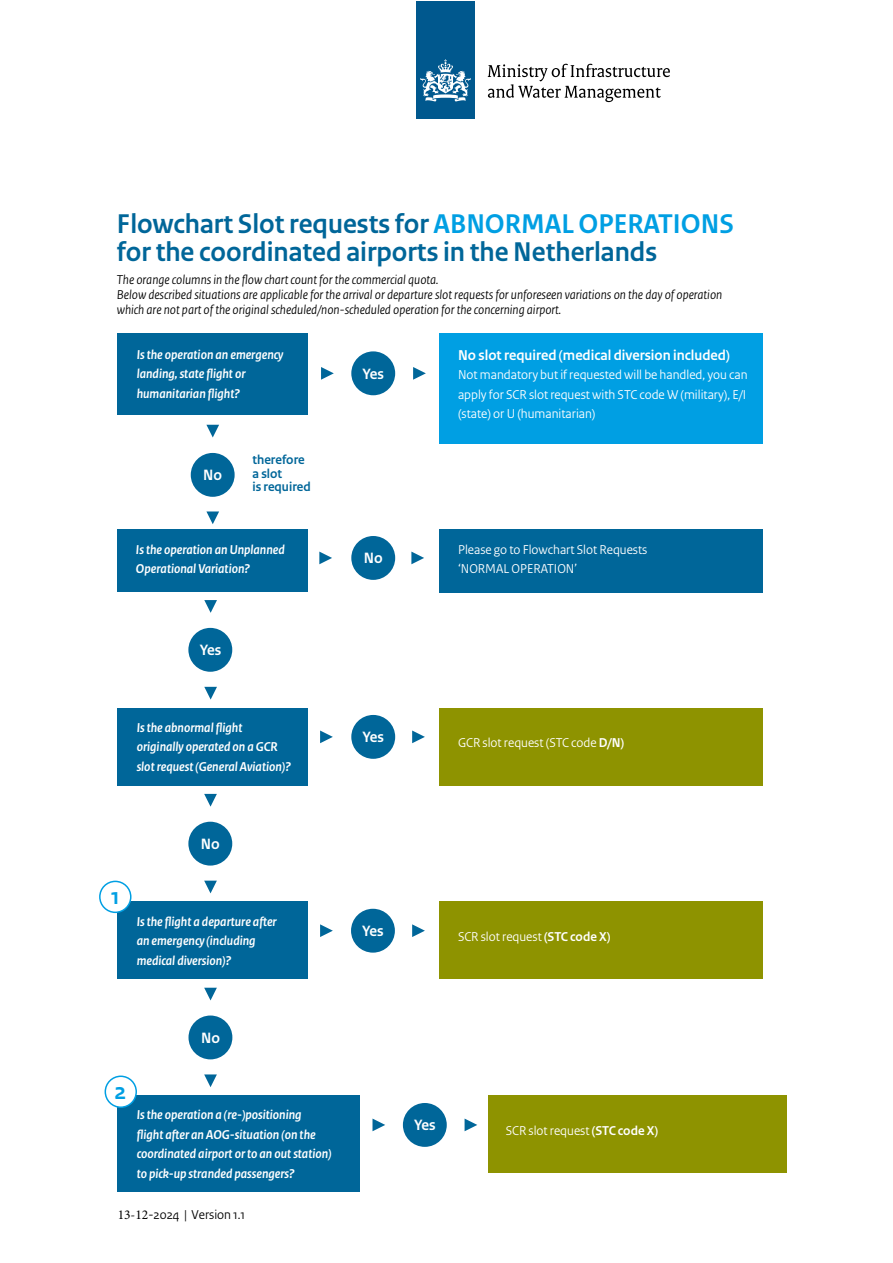
<style>
.page{position:relative;width:893px;height:1263px;background:#fff}
.page>*{position:absolute;margin:0;border:0;box-sizing:border-box;transform-origin:0 0}
.t1{font:700 28.5px/28.5px "Rijksoverheid Sans Heading";color:#069}
.t2{font:700 24px "Rijksoverheid Sans Heading";color:#009fe3}
.t3{font:700 15.75px "Rijksoverheid Sans Heading";color:#fff}
.t4{font:700 15px "Rijksoverheid Sans Heading";color:#fff}
.t5{font:italic 700 13.5px/19.5px "Rijksoverheid Sans Heading";color:#fff}
.t6{font:italic 13.5px/15px "Rijksoverheid Sans Heading";color:#000}
.t7{font:13.5px/19.5px "Rijksoverheid Sans Heading";color:#fff;text-align:justify}
.t8{font:700 13.5px "Rijksoverheid Sans Heading";color:#069}
.t9{font:13.5px "Rijksoverheid Sans Heading";color:#000}
.s1{color:#009fe3}
.s2{font-family:"Minion Pro"}
.s3{font-weight:700}
</style>
<div class="page">
<div style="left:118px;top:333px;width:190px;height:82px;background:#069"></div>
<div style="left:439px;top:333px;width:323px;height:111px;background:#009fe3"></div>
<div style="left:416px;top:1px;width:59px;height:117px;background:#00588e"></div>
<svg style="left:420px;top:59px;width:51px;height:43px"></svg>
<svg style="left:488px;top:64px;width:182px;height:38px"></svg>
<svg style="left:321px;top:367px;width:13px;height:13px"></svg>
<svg style="left:413px;top:367px;width:13px;height:13px"></svg>
<div style="left:117px;top:529px;width:190px;height:62px;background:#069"></div>
<div style="left:439px;top:529px;width:323px;height:63px;background:#069"></div>
<svg style="left:319px;top:552px;width:13px;height:12px"></svg>
<svg style="left:411px;top:552px;width:13px;height:12px"></svg>
<svg style="left:206px;top:425px;width:13px;height:12px"></svg>
<svg style="left:206px;top:511px;width:13px;height:13px"></svg>
<svg style="left:204px;top:600px;width:13px;height:13px"></svg>
<svg style="left:204px;top:687px;width:13px;height:12px"></svg>
<div style="left:118px;top:708px;width:190px;height:77px;background:#069"></div>
<svg style="left:320px;top:730px;width:13px;height:13px"></svg>
<svg style="left:412px;top:730px;width:13px;height:13px"></svg>
<div style="left:439px;top:708px;width:323px;height:77px;background:#8e9300"></div>
<svg style="left:204px;top:794px;width:13px;height:13px"></svg>
<svg style="left:204px;top:881px;width:13px;height:12px"></svg>
<div style="left:118px;top:901px;width:190px;height:78px;background:#069"></div>
<svg style="left:320px;top:924px;width:13px;height:13px"></svg>
<svg style="left:412px;top:924px;width:13px;height:13px"></svg>
<div style="left:439px;top:901px;width:323px;height:78px;background:#8e9300"></div>
<svg style="left:204px;top:988px;width:13px;height:12px"></svg>
<svg style="left:204px;top:1074px;width:13px;height:13px"></svg>
<div style="left:118px;top:1095px;width:242px;height:97px;background:#069"></div>
<svg style="left:372px;top:1118px;width:13px;height:13px"></svg>
<svg style="left:465px;top:1118px;width:12px;height:13px"></svg>
<div style="left:488px;top:1095px;width:298px;height:78px;background:#8e9300"></div>
<div style="left:191px;top:453px;width:44px;height:44px;background:#069;border-radius:50%"></div>
<div style="left:351px;top:536px;width:44px;height:44px;background:#069;border-radius:50%"></div>
<div style="left:188px;top:822px;width:44px;height:43px;background:#069;border-radius:50%"></div>
<div style="left:188px;top:1015px;width:44px;height:44px;background:#069;border-radius:50%"></div>
<div style="left:351px;top:351px;width:44px;height:44px;background:#069;border-radius:50%"></div>
<div style="left:188px;top:628px;width:44px;height:44px;background:#069;border-radius:50%"></div>
<div style="left:351px;top:715px;width:44px;height:44px;background:#069;border-radius:50%"></div>
<div style="left:351px;top:909px;width:44px;height:44px;background:#069;border-radius:50%"></div>
<div style="left:403px;top:1103px;width:44px;height:44px;background:#069;border-radius:50%"></div>
<div style="left:100px;top:881px;width:31px;height:31px;background:#fff;border-radius:50%"></div>
<div style="left:99px;top:881px;width:33px;height:32px;border:2px solid #009fe3;border-radius:50%"></div>
<div style="left:105px;top:1076px;width:31px;height:31px;background:#fff;border-radius:50%"></div>
<div style="left:105px;top:1075px;width:32px;height:33px;border:2px solid #009fe3;border-radius:50%"></div>
<p class="t1" style="left:117px;top:210px;width:618px">Flowchart Slot requests for <span class="s1">ABNORMAL OPERATIONS </span>for the coordinated airports in the Netherlands</p>
<p class="t6" style="left:117px;top:272px;width:607px">The orange columns in the flow chart count for the commercial quota.<br>Below described situations are applicable for the arrival or departure slot requests for unforeseen variations on the day of operation which are not part of the original scheduled/non-scheduled operation for the concerning airport.</p>
<p class="t5" style="left:137px;top:345px;width:148px">Is the operation an emergency landing, state flight or humanitarian flight?</p>
<p class="t4" style="left:458px;top:346px;width:273px">No slot required (medical diversion included)</p>
<p class="t3" style="left:363px;top:365px;width:23px">Yes</p>
<p class="t7" style="left:458px;top:365px;width:291px">Not mandatory but if requested will be handled, you can apply for SCR slot request with STC code W (military), E/I (state) or U (humanitarian)</p>
<p class="t3" style="left:203px;top:466px;width:20px">No</p>
<p class="t8" style="left:253px;top:452px;width:54px">therefore</p>
<p class="t8" style="left:253px;top:466px;width:31px">a slot</p>
<p class="t8" style="left:253px;top:479px;width:60px">is required</p>
<p class="t5" style="left:136px;top:540px;width:150px">Is the operation an Unplanned<br>Operational Variation?</p>
<p class="t7" style="left:458px;top:540px;width:191px">Please go to Flowchart Slot Requests ‘NORMAL OPERATION’</p>
<p class="t3" style="left:364px;top:549px;width:20px">No</p>
<p class="t3" style="left:200px;top:641px;width:23px">Yes</p>
<p class="t5" style="left:137px;top:718px;width:156px">Is the abnormal flight originally operated on a GCR slot request (General Aviation)?</p>
<p class="t2" style="left:111px;top:882px;width:10px">1</p>
<p class="t3" style="left:201px;top:835px;width:20px">No</p>
<p class="t5" style="left:137px;top:912px;width:142px">Is the flight a departure after an emergency (including medical diversion)?</p>
<p class="t3" style="left:201px;top:1029px;width:20px">No</p>
<p class="t2" style="left:114px;top:1077px;width:13px">2</p>
<p class="t5" style="left:137px;top:1105px;width:196px">Is the operation a (re-)positioning flight after an AOG-situation (on the coordinated airport or to an out station) to pick-up stranded passengers?</p>
<p class="t9" style="left:118px;top:1207px;width:129px"><span class="s2">13-12</span>-2024 | Version 1.1</p>
<p class="t3" style="left:363px;top:728px;width:23px">Yes</p>
<p class="t3" style="left:362px;top:922px;width:23px">Yes</p>
<p class="t7" style="left:458px;top:733px;width:168px">GCR slot request (STC code <span class="s3">D/N)</span></p>
<p class="t7" style="left:458px;top:927px;width:154px">SCR slot request <span class="s3">(STC code X)</span></p>
<p class="t3" style="left:414px;top:1116px;width:23px">Yes</p>
<p class="t7" style="left:506px;top:1121px;width:154px">SCR slot request <span class="s3">(STC code X)</span></p>
</div>
